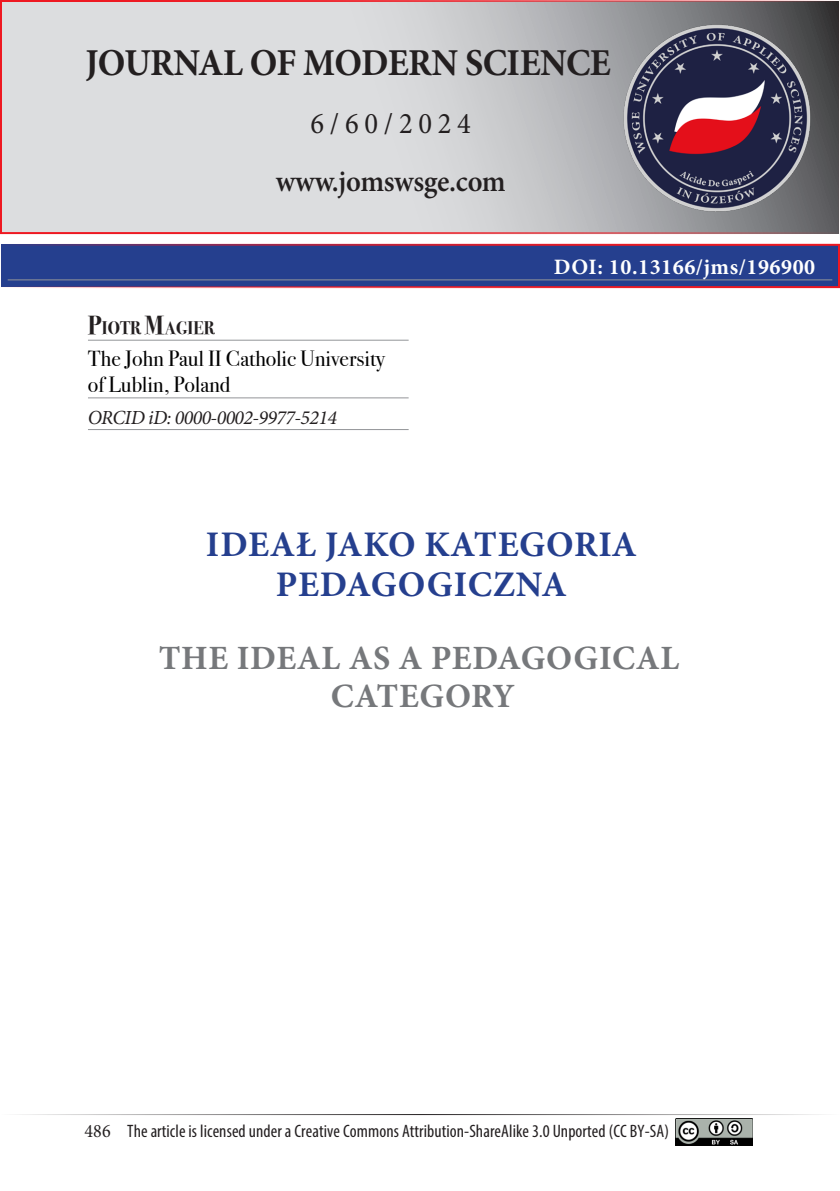
<style>
.page{position:relative;width:840px;height:1191px;background:#fff}
.page>*{position:absolute;margin:0;border:0;box-sizing:border-box;transform-origin:0 0}
.JoMS_-_Baner{font:700 38px "Minion Pro";letter-spacing:-.015em;color:#231f20;scale:.95 1}
.Tytuł_-ARTICLE_-_PIERWSZY{font:700 36px/40px "Minion Pro";letter-spacing:.02em;color:#253f8e;text-align:center}
.Tytuł_-ARTICLE_-_DRUGI{font:700 34px/38px "Minion Pro";letter-spacing:.02em;color:#76787b;text-align:center}
.JoMS_-_Baner-2{font:600 30px "Minion Pro";letter-spacing:-.01em;color:#231f20;scale:.95 1}
.JoMS_-_Baner-3{font:30px "Minion Pro";letter-spacing:.2em;color:#231f20;scale:.95 1}
.Ramka_autorska_-_afiliacja{font:22px/26px "Bodoni Svty Two ITCTT";color:#000}
.Ramka_-_DOI{font:700 22px "Minion Pro";letter-spacing:.025em;color:#fff}
.Ramka_autorska_-_ORCID{font:italic 20px "Minion Pro";letter-spacing:-.03em;color:#231f20}
.Ramka_autorska_-_autor{font:700 18.2px "Bodoni Svty Two ITCTT";color:#231f20;scale:.95 1}
.t1{font:condensed 18px "Myriad Pro";letter-spacing:.005em;color:#231f20}
.s1{font-size:26px}
.s2{font-family:"Minion Pro";font-stretch:normal;font-size:19px}
</style>
<div class="page">
<hr style="left:0;top:1114px;width:839px;height:1px;background:#231f20">
<img style="left:675px;top:1118px;width:76px;height:27px">
<div style="left:1px;top:245px;width:837px;height:42px;background:#253f8e"></div>
<hr style="left:8px;top:279px;width:823px;height:1px;background:#939598">
<div style="left:0;top:244px;width:839px;height:44px;border:2px solid #ee1821"></div>
<svg style="left:3px;top:3px;width:833px;height:228px;background:#cacbcd"></svg>
<div style="left:0;top:0;width:839px;height:234px;border:2px solid #ee1821"></div>
<img style="left:620px;top:22px;width:193px;height:192px">
<hr style="left:88px;top:340px;width:320px;height:1px;background:#939598">
<hr style="left:88px;top:397px;width:320px;height:1px;background:#939598">
<hr style="left:88px;top:429px;width:320px;height:1px;background:#939598">
<p class="JoMS_-_Baner" style="left:85px;top:36px;width:554px">JOURNAL OF MODERN SCIENCE</p>
<p class="JoMS_-_Baner-3" style="left:310px;top:103px;width:170px">6/60/2024</p>
<p class="JoMS_-_Baner-2" style="left:275px;top:161px;width:243px">www.jomswsge.com</p>
<p class="Ramka_autorska_-_autor" style="left:88px;top:313px;width:135px"><span class="s1">P</span>IOTR <span class="s1">M</span>AGIER</p>
<p class="Ramka_autorska_-_afiliacja" style="left:88px;top:343px;width:298px">The John Paul II Catholic University of Lublin, Poland</p>
<p class="Ramka_autorska_-_ORCID" style="left:88px;top:403px;width:250px">ORCID iD: 0000-0002-9977-5214</p>
<p class="Ramka_-_DOI" style="left:553px;top:251px;width:263px">DOI: 10.13166/jms/196900</p>
<p class="Tytuł_-ARTICLE_-_PIERWSZY" style="left:206px;top:524px;width:432px">IDEAŁ JAKO KATEGORIA<br>PEDAGOGICZNA</p>
<p class="Tytuł_-ARTICLE_-_DRUGI" style="left:159px;top:639px;width:522px">THE IDEAL AS A PEDAGOGICAL<br>CATEGORY</p>
<p class="t1" style="left:85px;top:1120px;width:585px"><span class="s2">486</span> The article is licensed under a Creative Commons Attribution-ShareAlike 3.0 Unported (CC BY-SA)</p>
</div>
